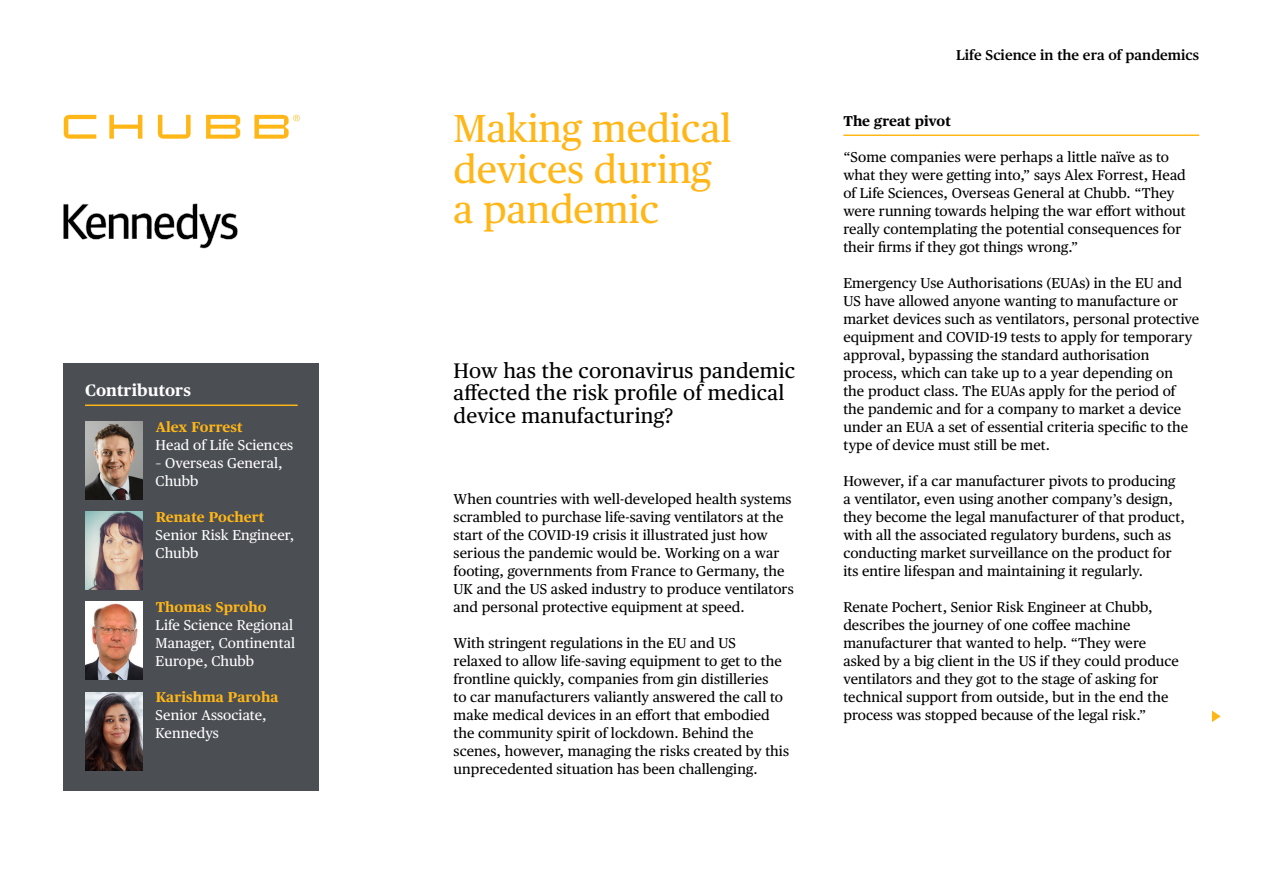
<style>
.page{position:relative;width:1263px;height:893px;background:#fff}
.page>*{position:absolute;margin:0;border:0;box-sizing:border-box;transform-origin:0 0}
.t1{font:39px/40.5px "Chubb Publico Text";color:#ffb617}
.t2{font:21px/22.5px "Chubb Publico Text";letter-spacing:.01em;color:#000}
.t3{font:700 16.5px "Chubb Publico Text";letter-spacing:.005em;color:#fff}
.t4{font:14.25px/18px "Chubb Publico Text";letter-spacing:.005em;color:#000}
.t5{font:14.25px/18px "Chubb Publico Text";letter-spacing:.005em;color:#fff}
.t6{font:700 14.25px "Chubb Publico Text";letter-spacing:.005em;color:#ffb617}
.t7{font:600 14.25px "Chubb Publico Text";color:#000}
.t8{font:700 14.25px "Chubb Publico Text";letter-spacing:.005em;color:#000}
</style>
<div class="page">
<hr style="left:843px;top:135px;width:356px;height:1px;background:#ffb617">
<div style="left:64px;top:364px;width:255px;height:427px;background:#4b4e53"></div>
<hr style="left:85px;top:405px;width:213px;height:1px;background:#ffb617">
<img style="left:85px;top:421px;width:58px;height:79px">
<img style="left:85px;top:511px;width:58px;height:79px">
<img style="left:85px;top:601px;width:58px;height:79px">
<img style="left:85px;top:692px;width:58px;height:79px">
<svg style="left:1212px;top:710px;width:9px;height:12px"></svg>
<svg style="left:64px;top:115px;width:236px;height:24px"></svg>
<img style="left:63px;top:203px;width:175px;height:46px">
<p class="t3" style="left:85px;top:377px;width:107px">Contributors</p>
<p class="t6" style="left:156px;top:416px;width:88px">Alex Forrest</p>
<p class="t5" style="left:156px;top:435px;width:139px">Head of Life Sciences</p>
<p class="t5" style="left:156px;top:453px;width:128px">– Overseas General,<br>Chubb</p>
<p class="t6" style="left:156px;top:506px;width:110px">Renate Pochert</p>
<p class="t5" style="left:156px;top:525px;width:140px">Senior Risk Engineer,<br>Chubb</p>
<p class="t6" style="left:156px;top:596px;width:112px">Thomas Sproho</p>
<p class="t5" style="left:156px;top:615px;width:141px">Life Science Regional<br>Manager, Continental<br>Europe, Chubb</p>
<p class="t6" style="left:156px;top:686px;width:124px">Karishma Paroha</p>
<p class="t5" style="left:156px;top:705px;width:113px">Senior Associate,<br>Kennedys</p>
<h1 class="t1" style="left:454px;top:106px;width:279px">Making medical devices during a pandemic</h1>
<h2 class="t2" style="left:454px;top:358px;width:343px">How has the coronavirus pandemic affected the risk profile of medical device manufacturing?</h2>
<p class="t4" style="left:454px;top:489px;width:342px">When countries with well-developed health systems scrambled to purchase life-saving ventilators at the start of the COVID-19 crisis it illustrated just how serious the pandemic would be. Working on a war footing, governments from France to Germany, the UK and the US asked industry to produce ventilators and personal protective equipment at speed.</p>
<p class="t4" style="left:454px;top:633px;width:337px">With stringent regulations in the EU and US<br>relaxed to allow life-saving equipment to get to the frontline quickly, companies from gin distilleries<br>to car manufacturers valiantly answered the call to make medical devices in an effort that embodied the community spirit of lockdown. Behind the scenes, however, managing the risks created by this unprecedented situation has been challenging.</p>
<p class="t7" style="left:956px;top:44px;width:245px">Life Science in the era of pandemics</p>
<p class="t8" style="left:843px;top:110px;width:109px">The great pivot</p>
<p class="t4" style="left:843px;top:147px;width:344px">“Some companies were perhaps a little naïve as to what they were getting into,” says Alex Forrest, Head of Life Sciences, Overseas General at Chubb. “They were running towards helping the war effort without really contemplating the potential consequences for their firms if they got things wrong.”</p>
<p class="t4" style="left:843px;top:273px;width:357px">Emergency Use Authorisations (EUAs) in the EU and US have allowed anyone wanting to manufacture or market devices such as ventilators, personal protective equipment and COVID-19 tests to apply for temporary approval, bypassing the standard authorisation process, which can take up to a year depending on<br>the product class. The EUAs apply for the period of the pandemic and for a company to market a device under an EUA a set of essential criteria specific to the type of device must still be met.</p>
<p class="t4" style="left:843px;top:471px;width:343px">However, if a car manufacturer pivots to producing a ventilator, even using another company’s design, they become the legal manufacturer of that product, with all the associated regulatory burdens, such as conducting market surveillance on the product for its entire lifespan and maintaining it regularly.</p>
<p class="t4" style="left:843px;top:597px;width:337px">Renate Pochert, Senior Risk Engineer at Chubb, describes the journey of one coffee machine manufacturer that wanted to help. “They were asked by a big client in the US if they could produce ventilators and they got to the stage of asking for technical support from outside, but in the end the process was stopped because of the legal risk.”</p>
</div>
